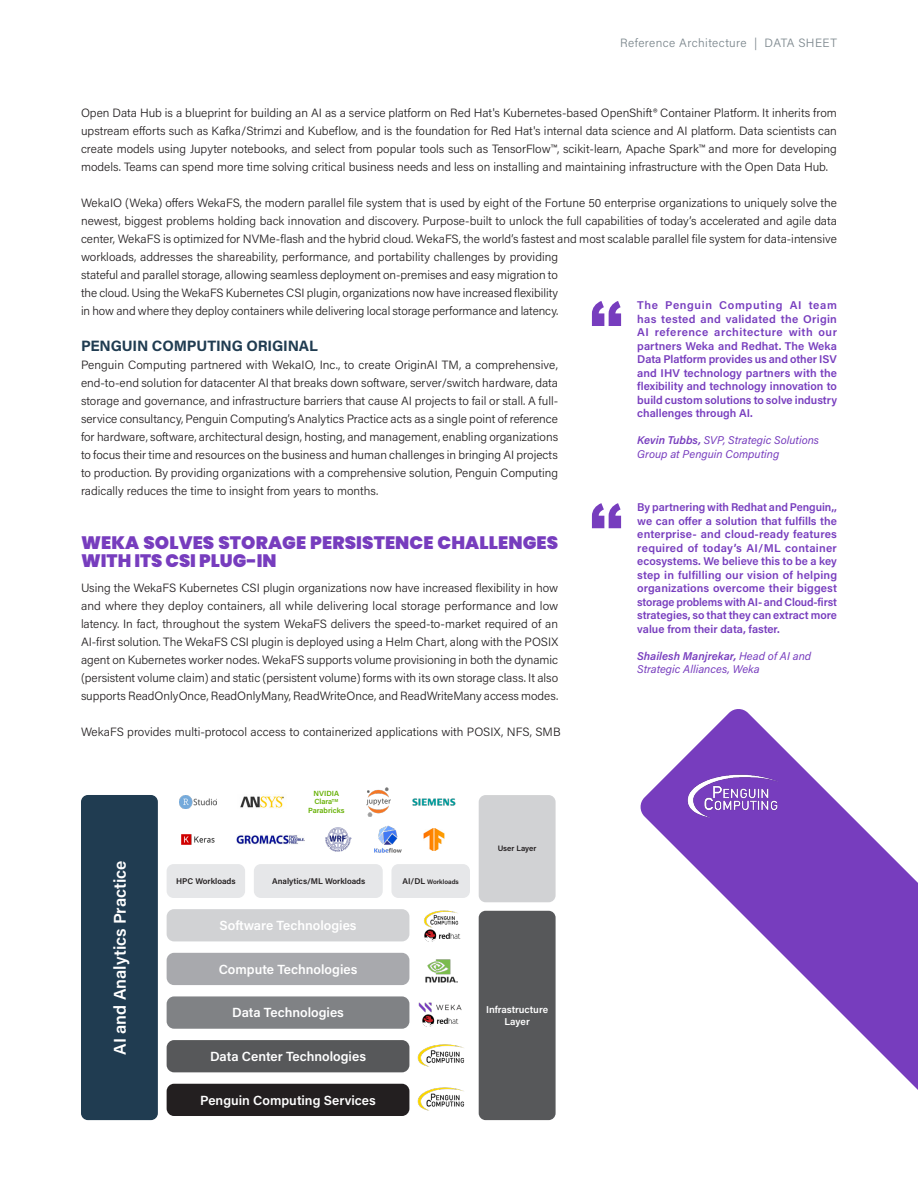
<style>
.page{position:relative;width:918px;height:1188px;background:#fff}
.page>*{position:absolute;margin:0;border:0;box-sizing:border-box;transform-origin:0 0}
.BODY{font:900 18px/18px "Poppins";letter-spacing:.005em;color:#773dbe}
.TITLE_ONE{font:600 16.95px "Acumin Pro";color:#fff}
.BODY-2{font:700 15px "Acumin Pro";letter-spacing:-.01em;color:#203c51}
.TITLE_ONE-2{font:600 13.2px "Acumin Pro";color:#fff}
.BODY-3{font:300 12px/18px "Acumin Pro";color:#231f20;text-align:justify}
.t1{font:300 12px "Acumin Pro";letter-spacing:.035em;color:#7b868c}
.BODY-4{font:600 11.25px/13.5px "Acumin Pro";letter-spacing:-.005em;color:#773dbe;text-align:justify}
.BODY-5{font:italic 11.25px/13.5px "Acumin Pro";color:#773dbe}
.TITLE_ONE-3{font:600 9.9px "Acumin Pro";letter-spacing:-.005em;color:#fff}
.TITLE_ONE-4{font:600 8.25px "Acumin Pro";color:#231f20}
.TITLE_ONE-5{font:600 7.8px "Acumin Pro";letter-spacing:.005em;color:#231f20}
.TITLE_ONE-6{font:600 7.5px "Acumin Pro";color:#64af00}
.TITLE_ONE-7{font:600 6.45px "Acumin Pro";color:#231f20}
.s1{font-weight:600}
.s2{font-size:8.25px}
</style>
<div class="page">
<img style="left:180px;top:795px;width:36px;height:13px">
<img style="left:240px;top:796px;width:44px;height:12px">
<img style="left:366px;top:787px;width:25px;height:29px">
<img style="left:412px;top:798px;width:44px;height:8px">
<img style="left:181px;top:834px;width:34px;height:11px">
<img style="left:236px;top:835px;width:69px;height:9px">
<img style="left:325px;top:828px;width:27px;height:23px">
<img style="left:374px;top:825px;width:28px;height:28px">
<img style="left:424px;top:828px;width:20px;height:23px">
<img style="left:423px;top:1015px;width:35px;height:12px">
<img style="left:425px;top:929px;width:35px;height:12px">
<img style="left:424px;top:910px;width:35px;height:18px">
<img style="left:417px;top:1087px;width:48px;height:24px">
<img style="left:417px;top:1044px;width:48px;height:23px">
<img style="left:418px;top:1002px;width:44px;height:13px">
<img style="left:426px;top:959px;width:31px;height:24px">
<div style="left:167px;top:909px;width:242px;height:32px;background:#d1d2d4;border-radius:7px"></div>
<div style="left:167px;top:953px;width:242px;height:32px;background:#a8a9ad;border-radius:7px"></div>
<div style="left:167px;top:996px;width:242px;height:33px;background:#808285;border-radius:7px"></div>
<div style="left:167px;top:1040px;width:242px;height:32px;background:#57585a;border-radius:7px"></div>
<div style="left:167px;top:1084px;width:242px;height:32px;background:#231f20;border-radius:7px"></div>
<div style="left:81px;top:795px;width:77px;height:325px;background:#203c51;border-radius:7px"></div>
<div style="left:479px;top:911px;width:77px;height:209px;background:#57585a;border-radius:7px"></div>
<div style="left:479px;top:795px;width:77px;height:107px;background:#d1d2d4;border-radius:7px"></div>
<div style="left:167px;top:864px;width:78px;height:34px;background:#e6e7e9;border-radius:7px"></div>
<div style="left:391px;top:864px;width:79px;height:34px;background:#e6e7e9;border-radius:7px"></div>
<div style="left:254px;top:864px;width:129px;height:34px;background:#e6e7e9;border-radius:7px"></div>
<svg style="left:592px;top:301px;width:29px;height:25px"></svg>
<svg style="left:592px;top:503px;width:29px;height:25px"></svg>
<svg style="left:640px;top:709px;width:278px;height:381px"></svg>
<img style="left:683px;top:769px;width:101px;height:55px">
<p class="t1" style="left:620px;top:35px;width:218px">Reference Architecture | DATA SHEET</p>
<p class="BODY-3" style="left:81px;top:103px;width:757px">Open Data Hub is a blueprint for building an AI as a service platform on Red Hat's Kubernetes-based OpenShift® Container Platform. It inherits from upstream efforts such as Kafka/Strimzi and Kubeflow, and is the foundation for Red Hat's internal data science and AI platform. Data scientists can create models using Jupyter notebooks, and select from popular tools such as TensorFlow™, scikit-learn, Apache Spark™ and more for developing models. Teams can spend more time solving critical business needs and less on installing and maintaining infrastructure with the Open Data Hub.</p>
<p class="BODY-3" style="left:81px;top:193px;width:757px;text-align:left">WekaIO (Weka) offers WekaFS, the modern parallel file system that is used by eight of the Fortune 50 enterprise organizations to uniquely solve the newest, biggest problems holding back innovation and discovery. Purpose-built to unlock the full capabilities of today’s accelerated and agile data center, WekaFS is optimized for NVMe-flash and the hybrid cloud. WekaFS, the world’s fastest and most scalable parallel file system for data-intensive workloads, addresses the shareability, performance, and portability challenges by providing<br>stateful and parallel storage, allowing seamless deployment on-premises and easy migration to<br>the cloud. Using the WekaFS Kubernetes CSI plugin, organizations now have increased flexibility<br>in how and where they deploy containers while delivering local storage performance and latency.</p>
<p class="BODY-2" style="left:81px;top:335px;width:238px">PENGUIN COMPUTING ORIGINAL</p>
<p class="BODY-3" style="left:81px;top:355px;width:479px">Penguin Computing partnered with WekaIO, Inc., to create OriginAI TM, a comprehensive, end-to-end solution for datacenter AI that breaks down software, server/switch hardware, data storage and governance, and infrastructure barriers that cause AI projects to fail or stall. A full&shy;service consultancy, Penguin Computing’s Analytics Practice acts as a single point of reference for hardware, software, architectural design, hosting, and management, enabling organizations to focus their time and resources on the business and human challenges in bringing AI projects to production. By providing organizations with a comprehensive solution, Penguin Computing radically reduces the time to insight from years to months.</p>
<p class="BODY" style="left:81px;top:534px;width:479px">WEKA SOLVES STORAGE PERSISTENCE CHALLENGES<br>WITH ITS CSI PLUG-IN</p>
<p class="BODY-3" style="left:81px;top:578px;width:479px">Using the WekaFS Kubernetes CSI plugin organizations now have increased flexibility in how and where they deploy containers, all while delivering local storage performance and low latency. In fact, throughout the system WekaFS delivers the speed-to-market required of an AI-first solution. The WekaFS CSI plugin is deployed using a Helm Chart, along with the POSIX agent on Kubernetes worker nodes. WekaFS supports volume provisioning in both the dynamic (persistent volume claim) and static (persistent volume) forms with its own storage class. It also supports ReadOnlyOnce, ReadOnlyMany, ReadWriteOnce, and ReadWriteMany access modes.</p>
<p class="BODY-3" style="left:81px;top:722px;width:481px">WekaFS provides multi-protocol access to containerized applications with POSIX, NFS, SMB</p>
<p class="BODY-4" style="left:637px;top:298px;width:201px">The Penguin Computing AI team has tested and validated the Origin AI reference architecture with our partners Weka and Redhat. The Weka Data Platform provides us and other ISV and IHV technology partners with the flexibility and technology innovation to build custom solutions to solve industry challenges through AI.</p>
<p class="BODY-5" style="left:637px;top:433px;width:183px"><span class="s1">Kevin Tubbs,</span> SVP, Strategic Solutions<br>Group at Penguin Computing</p>
<p class="BODY-4" style="left:637px;top:500px;width:201px">By partnering with Redhat and Penguin,, we can offer a solution that fulfills the enterprise- and cloud-ready features required of today’s AI/ML container ecosystems. We believe this to be a key step in fulfilling our vision of helping organizations overcome their biggest storage problems with AI- and Cloud-first strategies, so that they can extract more value from their data, faster.</p>
<p class="BODY-5" style="left:637px;top:649px;width:176px"><span class="s1">Shailesh Manjrekar,</span> Head of AI and<br>Strategic Alliances, Weka</p>
<p class="TITLE_ONE" style="left:108px;top:1055px;width:196px;rotate:-90deg">AI and Analytics Practice</p>
<p class="TITLE_ONE-6" style="left:314px;top:788px;width:27px">NVIDIA</p>
<p class="TITLE_ONE-6" style="left:314px;top:797px;width:25px">Clara<sup>TM</sup></p>
<p class="TITLE_ONE-6" style="left:308px;top:806px;width:38px">Parabricks</p>
<p class="TITLE_ONE-4" style="left:176px;top:875px;width:61px">HPC Workloads</p>
<p class="TITLE_ONE-4" style="left:272px;top:875px;width:95px">Analytics/ML Workloads</p>
<p class="TITLE_ONE-7" style="left:403px;top:877px;width:58px"><span class="s2">AI/DL</span> Workloads</p>
<p class="TITLE_ONE-2" style="left:219px;top:916px;width:139px">Software Technologies</p>
<p class="TITLE_ONE-2" style="left:219px;top:960px;width:140px">Compute Technologies</p>
<p class="TITLE_ONE-2" style="left:232px;top:1004px;width:113px">Data Technologies</p>
<p class="TITLE_ONE-2" style="left:210px;top:1047px;width:157px">Data Center Technologies</p>
<p class="TITLE_ONE-2" style="left:200px;top:1091px;width:177px">Penguin Computing Services</p>
<p class="TITLE_ONE-5" style="left:498px;top:843px;width:40px">User Layer</p>
<p class="TITLE_ONE-3" style="left:486px;top:1003px;width:63px">Infrastructure</p>
<p class="TITLE_ONE-3" style="left:504px;top:1015px;width:27px">Layer</p>
</div>
